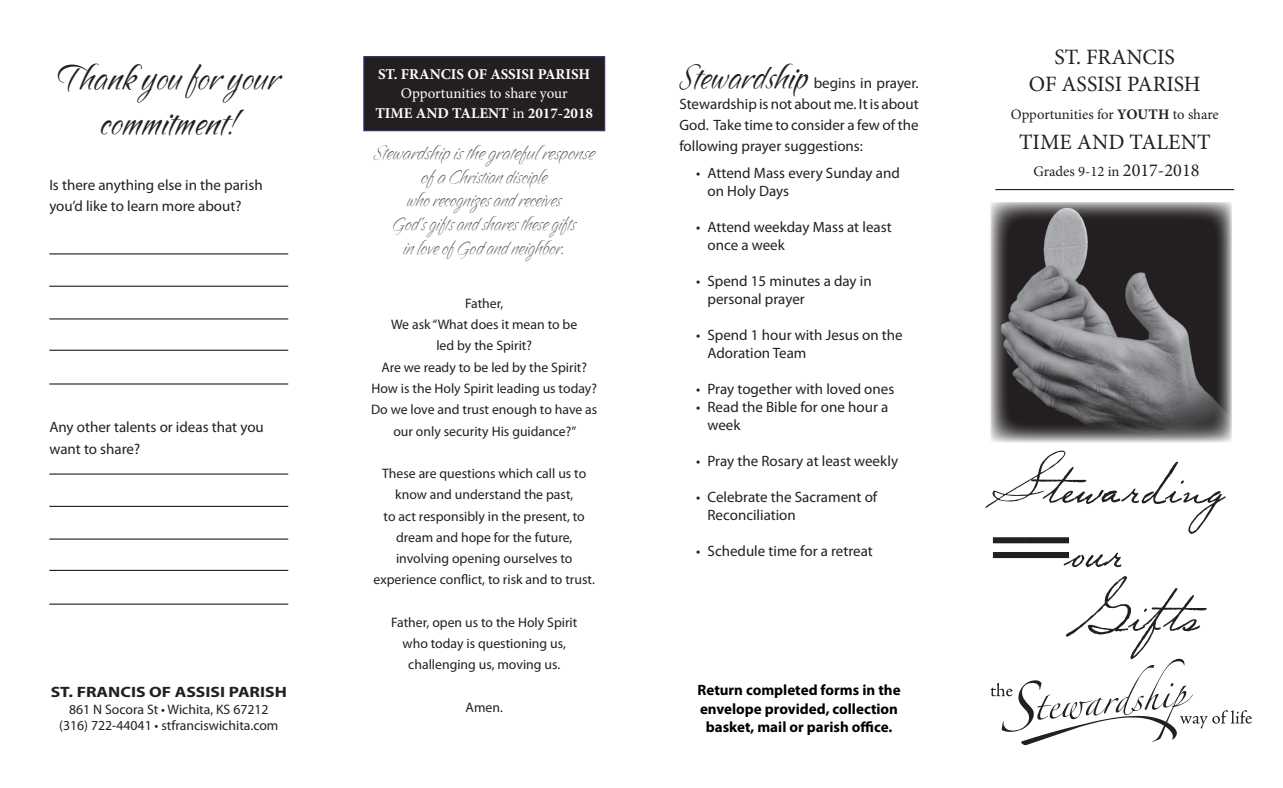
<style>
.page{position:relative;width:1283px;height:788px;background:#fff}
.page>*{position:absolute;margin:0;border:0;box-sizing:border-box;transform-origin:0 0}
.t1{font:75.62px/64px "Volstead";color:#231f20}
.t2{font:700 31.25px "Sandy Text Hmk";color:#231f20}
.t3{font:21.88px "Minion Pro";color:#231f20}
.t4{font:17.5px "Sandy Text Hmk";color:#57585a}
.t5{font:17.5px "Sandy Text Hmk";color:#57585a;scale:1.08 1}
.t6{font:15px/18px "Myriad Pro";color:#231f20}
.t7{font:700 15px/18.8px "Myriad Pro";color:#000;text-align:center}
.t8{font:700 15px "Minion Pro";color:#fff}
.t9{font:15px "Minion Pro";letter-spacing:-.005em;color:#fff}
.t10{font:700 15px "Myriad Pro";color:#231f20;scale:1.18 1}
.t11{font:14.62px "Minion Pro";color:#231f20}
.t12{font:13.75px/21.2px "Myriad Pro";color:#231f20;text-align:center}
.s1{font-weight:400}
.s2{font-family:"Sandy Text Hmk";font-weight:700;font-size:30px}
.s3{font-weight:700}
.s4{font-size:18.25px}
</style>
<div class="page">
<div style="left:364px;top:57px;width:241px;height:74px;background:#231f20"></div>
<div style="left:363px;top:56px;width:242px;height:75px;border:1px solid #3b3691"></div>
<hr style="left:995px;top:189px;width:239px;height:1px;background:#000">
<svg style="left:990px;top:658px;width:262px;height:87px"></svg>
<hr style="left:49px;top:253px;width:239px;height:1px;background:#000">
<hr style="left:49px;top:350px;width:239px;height:1px;background:#000">
<hr style="left:49px;top:318px;width:239px;height:1px;background:#000">
<hr style="left:49px;top:286px;width:239px;height:1px;background:#000">
<hr style="left:49px;top:383px;width:239px;height:1px;background:#000">
<hr style="left:49px;top:473px;width:239px;height:1px;background:#000">
<hr style="left:49px;top:570px;width:239px;height:1px;background:#000">
<hr style="left:49px;top:538px;width:239px;height:1px;background:#000">
<hr style="left:49px;top:506px;width:239px;height:1px;background:#000">
<hr style="left:49px;top:603px;width:239px;height:1px;background:#000">
<img style="left:991px;top:203px;width:240px;height:239px">
<div style="left:989px;top:201px;width:244px;height:244px;border:1px solid #fff"></div>
<p class="t2" style="left:58px;top:58px;width:223px">Thank you for your</p>
<p class="t2" style="left:101px;top:103px;width:138px">commitment!</p>
<p class="t6" style="left:49px;top:174px;width:215px;line-height:21.2px">Is there anything else in the parish you’d like to learn more about?</p>
<p class="t6" style="left:49px;top:415px;width:216px;line-height:22.5px">Any other talents or ideas that you want to share?</p>
<p class="t10" style="left:51px;top:682px;width:202px">ST. FRANCIS OF ASSISI PARISH</p>
<p class="t12" style="left:69px;top:698px;width:201px">861 N Socora St • Wichita, KS 67212</p>
<p class="t12" style="left:59px;top:714px;width:221px">(316) 722-44041 • stfranciswichita.com</p>
<p class="t8" style="left:378px;top:63px;width:214px">ST. FRANCIS OF ASSISI PARISH</p>
<p class="t9" style="left:401px;top:83px;width:168px">Opportunities to share your</p>
<p class="t8" style="left:375px;top:103px;width:219px">TIME AND TALENT <span class="s1">in</span> 2017-2018</p>
<p class="t5" style="left:374px;top:142px;width:206px">Stewardship is the grateful response</p>
<p class="t5" style="left:421px;top:165px;width:118px">of a Christian disciple</p>
<p class="t4" style="left:407px;top:189px;width:156px">who recognizes and receives</p>
<p class="t4" style="left:392px;top:213px;width:185px">God’s gifts and shares these gifts</p>
<p class="t4" style="left:403px;top:237px;width:163px">in love of God and neighbor.</p>
<p class="t12" style="left:465px;top:292px;width:40px">Father,</p>
<p class="t12" style="left:391px;top:314px;width:188px">We ask “What does it mean to be</p>
<p class="t12" style="left:436px;top:335px;width:97px">led by the Spirit?</p>
<p class="t12" style="left:381px;top:356px;width:207px">Are we ready to be led by the Spirit?</p>
<p class="t12" style="left:371px;top:377px;width:227px">How is the Holy Spirit leading us today?</p>
<p class="t12" style="left:371px;top:399px;width:228px">Do we love and trust enough to have as our only security His guidance?”</p>
<p class="t12" style="left:382px;top:462px;width:206px">These are questions which call us to</p>
<p class="t12" style="left:395px;top:484px;width:180px">know and understand the past,</p>
<p class="t12" style="left:383px;top:505px;width:203px">to act responsibly in the present, to</p>
<p class="t12" style="left:396px;top:526px;width:178px">dream and hope for the future,</p>
<p class="t12" style="left:396px;top:547px;width:178px">involving opening ourselves to</p>
<p class="t12" style="left:373px;top:569px;width:223px">experience conflict, to risk and to trust.</p>
<p class="t12" style="left:391px;top:611px;width:188px">Father, open us to the Holy Spirit</p>
<p class="t12" style="left:402px;top:632px;width:165px">who today is questioning us,</p>
<p class="t12" style="left:408px;top:654px;width:153px">challenging us, moving us.</p>
<p class="t12" style="left:465px;top:696px;width:39px">Amen.</p>
<p class="t6" style="left:679px;top:72px;width:241px;line-height:21.2px;text-align:justify"><span class="s2">Stewardship</span> begins in prayer.<br>Stewardship is not about me. It is about God. Take time to consider a few of the following prayer suggestions:</p>
<p class="t6" style="left:707px;top:164px;width:194px;text-indent:-11px">• Attend Mass every Sunday and on Holy Days</p>
<p class="t6" style="left:707px;top:218px;width:186px;text-indent:-11px">• Attend weekday Mass at least once a week</p>
<p class="t6" style="left:707px;top:272px;width:166px;text-indent:-11px">• Spend 15 minutes a day in personal prayer</p>
<p class="t6" style="left:707px;top:326px;width:197px;text-indent:-11px">• Spend 1 hour with Jesus on the<br>Adoration Team</p>
<p class="t6" style="left:696px;top:380px;width:199px">• Pray together with loved ones</p>
<p class="t6" style="left:707px;top:398px;width:182px;text-indent:-11px">• Read the Bible for one hour a week</p>
<p class="t6" style="left:696px;top:452px;width:203px">• Pray the Rosary at least weekly</p>
<p class="t6" style="left:707px;top:488px;width:171px;text-indent:-11px">• Celebrate the Sacrament of<br>Reconciliation</p>
<p class="t6" style="left:696px;top:542px;width:178px">• Schedule time for a retreat</p>
<p class="t7" style="left:697px;top:679px;width:204px">Return completed forms in the envelope provided, collection basket, mail or parish office.</p>
<p class="t3" style="left:1054px;top:42px;width:122px">ST. FRANCIS</p>
<p class="t3" style="left:1028px;top:70px;width:173px">OF ASSISI PARISH</p>
<p class="t11" style="left:1010px;top:104px;width:209px">Opportunities for <span class="s3">YOUTH</span> to share</p>
<p class="t3" style="left:1019px;top:127px;width:193px">TIME AND TALENT</p>
<p class="t11" style="left:1033px;top:162px;width:168px">Grades 9-12 in <span class="s4">2017-2018</span></p>
<p class="t1" style="left:990px;top:444px;width:237px">Stewarding ==our</p>
<p class="t1" style="left:1065px;top:572px;width:137px">Gifts</p>
</div>
